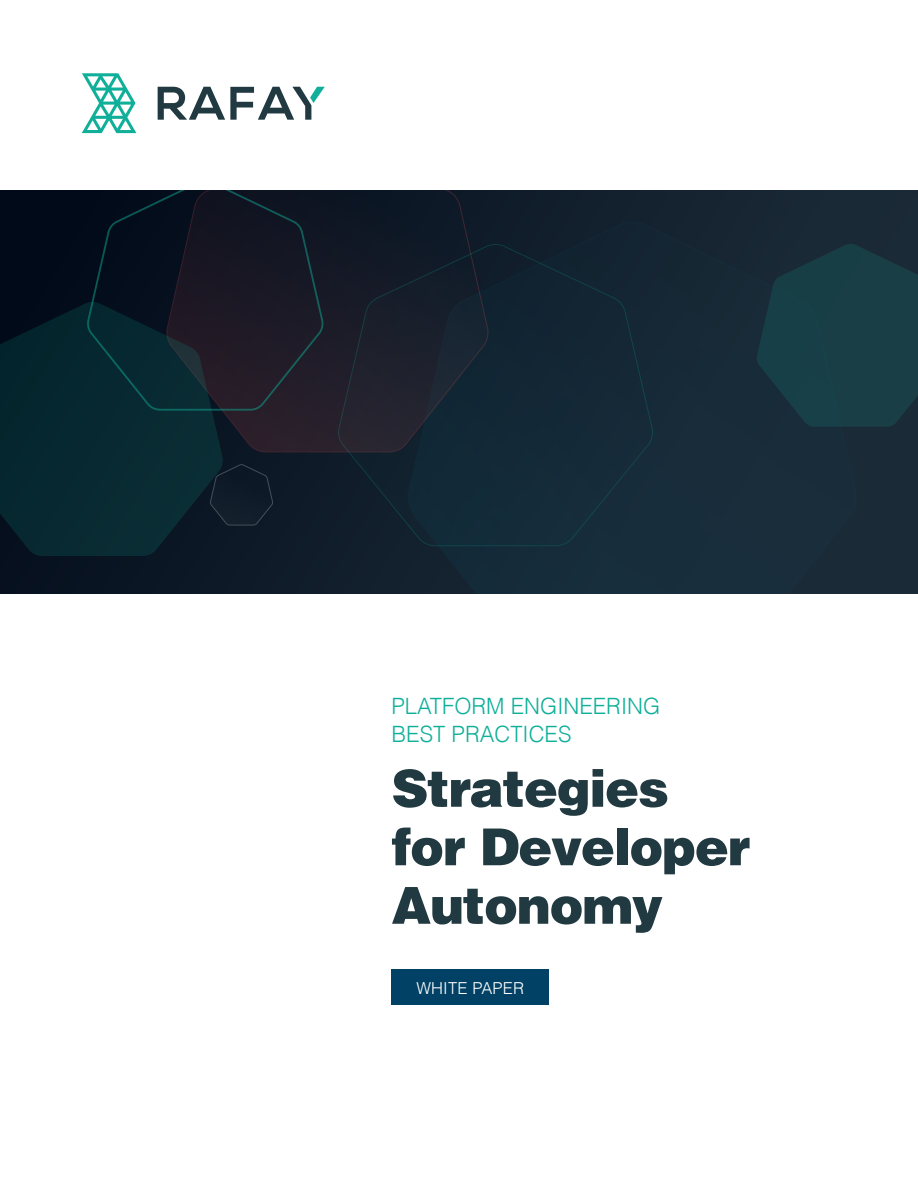
<style>
.page{position:relative;width:918px;height:1188px;background:#fff}
.page>*{position:absolute;margin:0;border:0;box-sizing:border-box;transform-origin:0 0}
.Main_Title_Blue{font:900 51px/58.5px "Helvetica";letter-spacing:-.025em;color:#213940}
.intro_white{font:300 22.5px/28.5px "Helvetica";color:#10af99}
.Body_01{font:300 16.5px "Helvetica";letter-spacing:.01em;color:#fff}
</style>
<div class="page">
<div style="left:0;top:190px;width:918px;height:404px;background:linear-gradient(to right,#06101e,#1b2b38)"></div>
<div style="left:338px;top:453px;width:69px;height:94px;background:#111e2b"></div>
<div style="left:407px;top:222px;width:450px;height:372px;background:#162a38"></div>
<svg style="left:224px;top:190px;width:266px;height:263px;background:#181e2b"></svg>
<svg style="left:224px;top:464px;width:49px;height:62px;background:#101c29"></svg>
<svg style="left:82px;top:73px;width:54px;height:60px"></svg>
<svg style="left:158px;top:87px;width:167px;height:33px"></svg>
<div style="left:392px;top:969px;width:157px;height:36px;background:#004165"></div>
<svg style="left:0;top:302px;width:224px;height:254px;background:#07252e"></svg>
<svg style="left:756px;top:244px;width:162px;height:183px;background:#183a43"></svg>
<svg style="left:85px;top:190px;width:240px;height:222px;background:#111a26"></svg>
<p class="intro_white" style="left:392px;top:691px;width:270px">PLATFORM ENGINEERING<br>BEST PRACTICES</p>
<p class="Main_Title_Blue" style="left:392px;top:758px;width:360px">Strategies for Developer<br>Autonomy</p>
<p class="Body_01" style="left:416px;top:978px;width:109px">WHITE PAPER</p>
</div>
